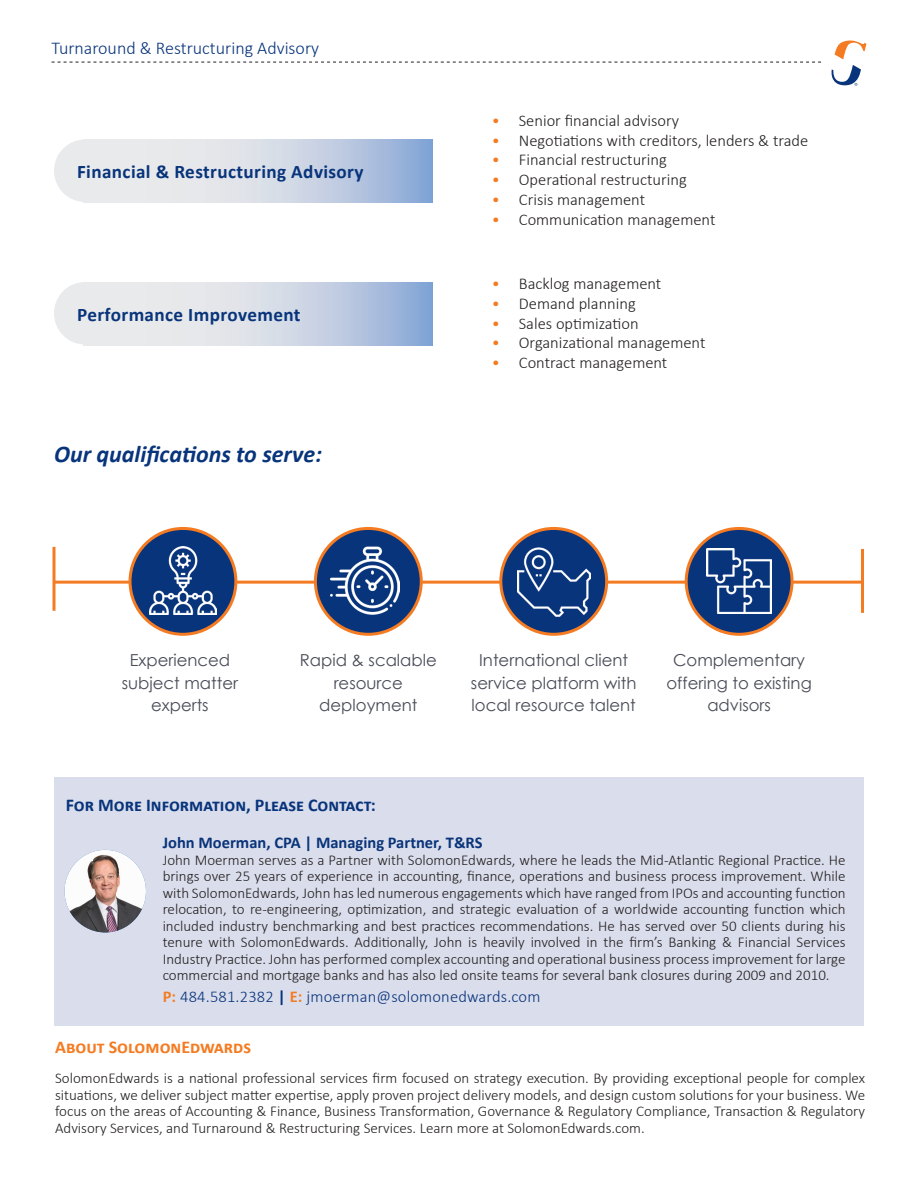
<style>
.page{position:relative;width:918px;height:1188px;background:#fff}
.page>*{position:absolute;margin:0;border:0;box-sizing:border-box;transform-origin:0 0}
.t1{font:italic 700 24px "Calibri";color:#08347b}
.t2{font:700 19.2px "Calibri";letter-spacing:.02em;color:#08347b}
.Contact_Title{font:700 18px "Calibri";color:#08347b}
.t3{font:300 18px "Calibri";color:#08347b}
.Body_copy{font:700 18px "Calibri";color:#f47b21}
.t4{font:300 16.5px "Calibri";color:#231f20}
.t5{font:16.5px/22.5px "Century Gothic";color:#494b57;text-align:center}
.Contact_Title-2{font:300 16.5px "Calibri";letter-spacing:.01em;color:#08347b}
.t6{font:700 16.5px "Calibri";color:#09347a}
.Body_copy-2{font:300 15px/16.5px "Calibri";color:#231f20;text-align:justify}
.s1{color:#f47b21}
.s2{font-weight:700;color:#f47b21}
.s3{font-weight:700}
</style>
<div class="page">
<hr style="left:54px;top:581px;width:810px;height:3px;background:#f47b21">
<div style="left:130px;top:528px;width:106px;height:106px;background:#08347b;border-radius:50%"></div>
<div style="left:129px;top:527px;width:108px;height:109px;border:3px solid #f47b21;border-radius:50%"></div>
<div style="left:315px;top:528px;width:106px;height:106px;background:#08347b;border-radius:50%"></div>
<div style="left:314px;top:527px;width:109px;height:109px;border:3px solid #f47b21;border-radius:50%"></div>
<div style="left:501px;top:528px;width:106px;height:106px;background:#08347b;border-radius:50%"></div>
<div style="left:499px;top:527px;width:109px;height:109px;border:3px solid #f47b21;border-radius:50%"></div>
<div style="left:686px;top:528px;width:106px;height:106px;background:#08347b;border-radius:50%"></div>
<div style="left:685px;top:527px;width:109px;height:109px;border:3px solid #f47b21;border-radius:50%"></div>
<img style="left:331px;top:546px;width:69px;height:69px">
<img style="left:149px;top:547px;width:68px;height:67px">
<img style="left:518px;top:545px;width:73px;height:73px">
<img style="left:707px;top:549px;width:65px;height:65px">
<hr style="left:861px;top:549px;width:3px;height:64px;background:#f47b21">
<svg style="left:52px;top:547px;width:4px;height:64px"></svg>
<svg style="left:835px;top:40px;width:31px;height:19px"></svg>
<svg style="left:831px;top:65px;width:30px;height:21px"></svg>
<svg style="left:52px;top:62px;width:769px;height:1px"></svg>
<svg style="left:84px;top:140px;width:349px;height:63px;background:#cbd5e4"></svg>
<div style="left:54px;top:140px;width:61px;height:62px;background:#e9eaeb;border-radius:50%"></div>
<svg style="left:84px;top:282px;width:349px;height:63px;background:#cbd5e4"></svg>
<div style="left:54px;top:282px;width:61px;height:62px;background:#e9eaeb;border-radius:50%"></div>
<div style="left:54px;top:778px;width:810px;height:248px;background:#daddeb"></div>
<img style="left:65px;top:850px;width:81px;height:82px">
<p class="t3" style="left:52px;top:37px;width:269px">Turnaround &amp; Restructuring Advisory</p>
<p class="t2" style="left:77px;top:158px;width:288px">Financial &amp; Restructuring Advisory</p>
<p class="t2" style="left:77px;top:301px;width:225px">Performance Improvement</p>
<p class="t1" style="left:54px;top:437px;width:269px">Our qualifications to serve:</p>
<p class="t4" style="left:492px;top:110px;width:189px"><span class="s1">•</span> Senior financial advisory</p>
<p class="t4" style="left:492px;top:130px;width:318px"><span class="s1">•</span> Negotiations with creditors, lenders &amp; trade</p>
<p class="t4" style="left:492px;top:150px;width:177px"><span class="s1">•</span> Financial restructuring</p>
<p class="t4" style="left:492px;top:169px;width:196px"><span class="s1">•</span> Operational restructuring</p>
<p class="t4" style="left:492px;top:189px;width:155px"><span class="s1">•</span> Crisis management</p>
<p class="t4" style="left:492px;top:209px;width:225px"><span class="s1">•</span> Communication management</p>
<p class="t4" style="left:492px;top:273px;width:171px"><span class="s1">•</span> Backlog management</p>
<p class="t4" style="left:492px;top:293px;width:146px"><span class="s1">•</span> Demand planning</p>
<p class="t4" style="left:492px;top:313px;width:148px"><span class="s1">•</span> Sales optimization</p>
<p class="t4" style="left:492px;top:333px;width:215px"><span class="s1">•</span> Organizational management</p>
<p class="t4" style="left:492px;top:352px;width:177px"><span class="s1">•</span> Contract management</p>
<p class="t5" style="left:122px;top:649px;width:118px">Experienced subject matter experts</p>
<p class="t5" style="left:471px;top:649px;width:167px">International client service platform with local resource talent</p>
<p class="t5" style="left:667px;top:649px;width:147px">Complementary offering to existing advisors</p>
<p class="t5" style="left:300px;top:649px;width:138px">Rapid &amp; scalable resource deployment</p>
<p class="Contact_Title" style="left:66px;top:793px;width:311px">For More Information, Please Contact:</p>
<p class="t6" style="left:163px;top:831px;width:321px">John Moerman, CPA | Managing Partner, T&amp;RS</p>
<p class="Body_copy-2" style="left:163px;top:851px;width:684px">John Moerman serves as a Partner with SolomonEdwards, where he leads the Mid-Atlantic Regional Practice. He brings over 25 years of experience in accounting, finance, operations and business process improvement. While with SolomonEdwards, John has led numerous engagements which have ranged from IPOs and accounting function relocation, to re-engineering, optimization, and strategic evaluation of a worldwide accounting function which included industry benchmarking and best practices recommendations. He has served over 50 clients during his tenure with SolomonEdwards. Additionally, John is heavily involved in the firm’s Banking &amp; Financial Services Industry Practice. John has performed complex accounting and operational business process improvement for large commercial and mortgage banks and has also led onsite teams for several bank closures during 2009 and 2010.</p>
<p class="Contact_Title-2" style="left:163px;top:986px;width:379px"><span class="s2">P:</span> 484.581.2382 <span class="s3">|</span> <span class="s2">E:</span> jmoerman@solomonedwards.com</p>
<p class="Body_copy" style="left:55px;top:1034px;width:198px">About SolomonEdwards</p>
<p class="Body_copy-2" style="left:55px;top:1070px;width:811px">SolomonEdwards is a national professional services firm focused on strategy execution. By providing exceptional people for complex situations, we deliver subject matter expertise, apply proven project delivery models, and design custom solutions for your business. We focus on the areas of Accounting &amp; Finance, Business Transformation, Governance &amp; Regulatory Compliance, Transaction &amp; Regulatory Advisory Services, and Turnaround &amp; Restructuring Services. Learn more at SolomonEdwards.com.</p>
</div>
